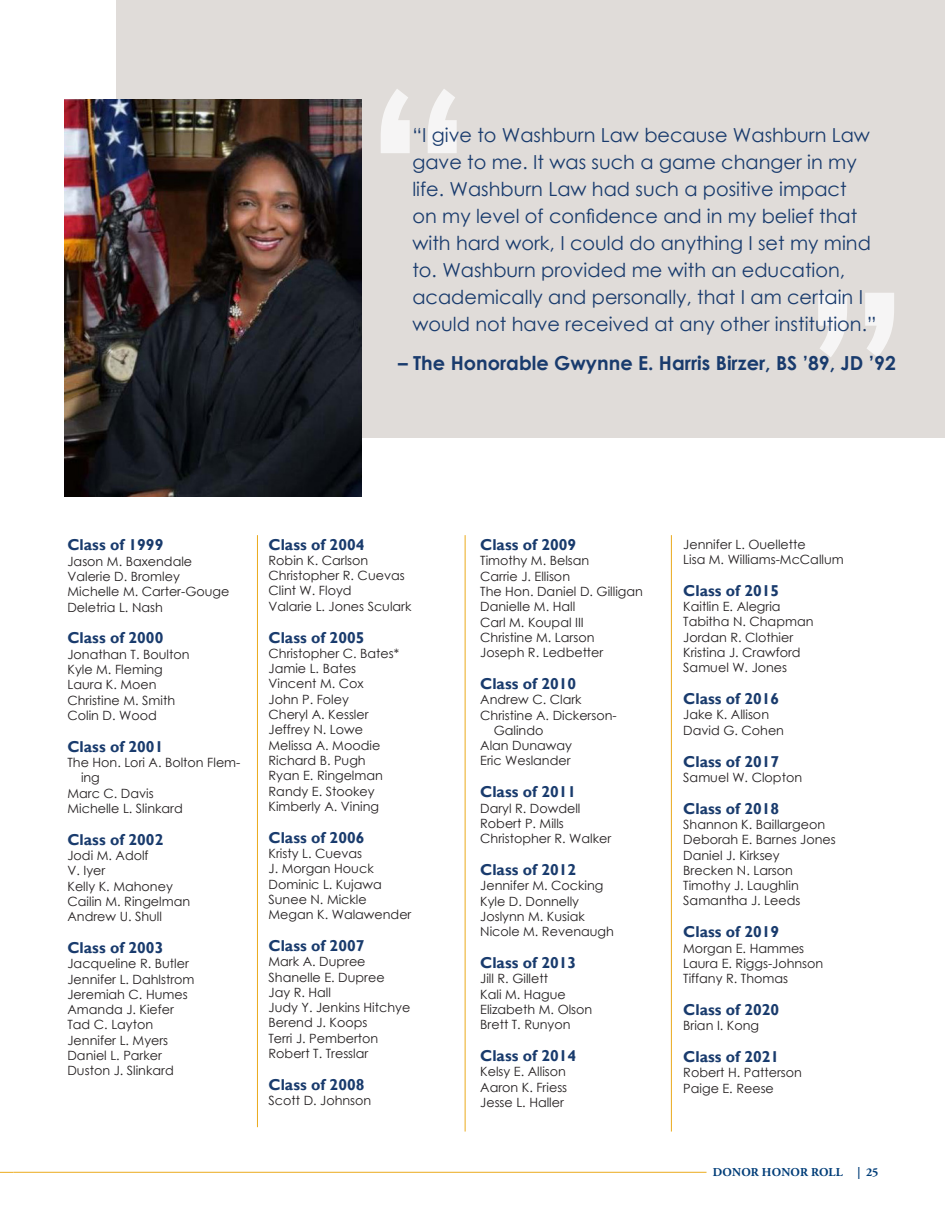
<style>
.page{position:relative;width:945px;height:1215px;background:#fff}
.page>*{position:absolute;margin:0;border:0;box-sizing:border-box;transform-origin:0 0}
.t1{font:700 235.8px "Century Gothic";color:#fff}
.t2{font:19.35px/27px "Century Gothic";color:#193b6d}
.t3{font:700 19.35px "Century Gothic";color:#193b6d}
.t4{font:700 15.75px "Gill Sans";color:#193b6d}
.t5{font:12.75px/15.3px "Century Gothic";color:#231f20}
.t6{font:700 12px "Adobe Garamond Pro";letter-spacing:.015em;color:#003d78}
</style>
<div class="page">
<div style="left:116px;top:0;width:829px;height:438px;background:#e0dcd9"></div>
<svg style="left:0;top:1172px;width:14px;height:1px"></svg>
<hr style="left:14px;top:1172px;width:693px;height:1px;background:#ebaa1c">
<hr style="left:257px;top:535px;width:1px;height:592px;background:#ebaa1c">
<hr style="left:465px;top:535px;width:1px;height:597px;background:#ebaa1c">
<hr style="left:671px;top:535px;width:1px;height:597px;background:#ebaa1c">
<img style="left:64px;top:100px;width:297px;height:397px">
<h1 class="t1" style="left:362px;top:-2px;width:115px">“</h1>
<p class="t2" style="left:412px;top:121px;width:465px">“I give to Washburn Law because Washburn Law gave to me. It was such a game changer in my life. Washburn Law had such a positive impact<br>on my level of confidence and in my belief that with hard work, I could do anything I set my mind to. Washburn provided me with an education, academically and personally, that I am certain I would not have received at any other institution.”</p>
<h2 class="t3" style="left:398px;top:348px;width:499px">– The Honorable Gwynne E. Harris Birzer, BS ’89, JD ’92</h2>
<h1 class="t1" style="left:800px;top:202px;width:115px">”</h1>
<p class="t4" style="left:68px;top:536px;width:97px">Class of 1999</p>
<p class="t5" style="left:68px;top:553px;width:163px">Jason M. Baxendale<br>Valerie D. Bromley<br>Michelle M. Carter-Gouge<br>Deletria L. Nash</p>
<p class="t4" style="left:68px;top:629px;width:97px">Class of 2000</p>
<p class="t5" style="left:68px;top:646px;width:124px">Jonathan T. Boulton<br>Kyle M. Fleming<br>Laura K. Moen<br>Christine M. Smith<br>Colin D. Wood</p>
<p class="t4" style="left:68px;top:737px;width:97px">Class of 2001</p>
<p class="t5" style="left:68px;top:755px;width:174px">The Hon. Lori A. Bolton Flem-</p>
<p class="t5" style="left:81px;top:770px;width:20px">ing</p>
<p class="t5" style="left:68px;top:785px;width:88px">Marc C. Davis</p>
<p class="t5" style="left:68px;top:800px;width:117px">Michelle L. Slinkard</p>
<p class="t4" style="left:68px;top:830px;width:97px">Class of 2002</p>
<p class="t5" style="left:68px;top:848px;width:124px">Jodi M. Adolf<br>V. Iyer<br>Kelly K. Mahoney<br>Cailin M. Ringelman<br>Andrew U. Shull</p>
<p class="t4" style="left:68px;top:938px;width:97px">Class of 2003</p>
<p class="t5" style="left:68px;top:956px;width:129px">Jacqueline R. Butler<br>Jennifer L. Dahlstrom<br>Jeremiah C. Humes<br>Amanda J. Kiefer<br>Tad C. Layton<br>Jennifer L. Myers<br>Daniel L. Parker<br>Duston J. Slinkard</p>
<p class="t4" style="left:269px;top:535px;width:97px">Class of 2004</p>
<p class="t5" style="left:269px;top:552px;width:144px">Robin K. Carlson<br>Christopher R. Cuevas<br>Clint W. Floyd<br>Valarie L. Jones Sculark</p>
<p class="t4" style="left:269px;top:628px;width:97px">Class of 2005</p>
<p class="t5" style="left:269px;top:645px;width:132px">Christopher C. Bates*<br>Jamie L. Bates<br>Vincent M. Cox<br>John P. Foley<br>Cheryl A. Kessler<br>Jeffrey N. Lowe<br>Melissa A. Moodie<br>Richard B. Pugh<br>Ryan E. Ringelman<br>Randy E. Stookey<br>Kimberly A. Vining</p>
<p class="t4" style="left:269px;top:828px;width:97px">Class of 2006</p>
<p class="t5" style="left:269px;top:846px;width:144px">Kristy L. Cuevas<br>J. Morgan Houck<br>Dominic L. Kujawa<br>Sunee N. Mickle<br>Megan K. Walawender</p>
<p class="t4" style="left:269px;top:936px;width:97px">Class of 2007</p>
<p class="t5" style="left:269px;top:954px;width:143px">Mark A. Dupree<br>Shanelle E. Dupree<br>Jay R. Hall<br>Judy Y. Jenkins Hitchye<br>Berend J. Koops<br>Terri J. Pemberton<br>Robert T. Tresslar</p>
<p class="t4" style="left:269px;top:1075px;width:97px">Class of 2008</p>
<p class="t5" style="left:269px;top:1093px;width:104px">Scott D. Johnson</p>
<p class="t4" style="left:480px;top:535px;width:97px">Class of 2009</p>
<p class="t5" style="left:480px;top:553px;width:164px">Timothy M. Belsan<br>Carrie J. Ellison<br>The Hon. Daniel D. Gilligan<br>Danielle M. Hall<br>Carl M. Koupal III<br>Christine M. Larson<br>Joseph R. Ledbetter</p>
<p class="t4" style="left:480px;top:674px;width:97px">Class of 2010</p>
<p class="t5" style="left:480px;top:692px;width:103px">Andrew C. Clark</p>
<p class="t5" style="left:480px;top:707px;width:138px">Christine A. Dickerson-</p>
<p class="t5" style="left:494px;top:722px;width:51px">Galindo</p>
<p class="t5" style="left:480px;top:738px;width:93px">Alan Dunaway</p>
<p class="t5" style="left:480px;top:753px;width:92px">Eric Weslander</p>
<p class="t4" style="left:480px;top:782px;width:97px">Class of 2011</p>
<p class="t5" style="left:480px;top:800px;width:133px">Daryl R. Dowdell<br>Robert P. Mills<br>Christopher R. Walker</p>
<p class="t4" style="left:480px;top:860px;width:97px">Class of 2012</p>
<p class="t5" style="left:480px;top:878px;width:135px">Jennifer M. Cocking<br>Kyle D. Donnelly<br>Joslynn M. Kusiak<br>Nicole M. Revenaugh</p>
<p class="t4" style="left:480px;top:953px;width:97px">Class of 2013</p>
<p class="t5" style="left:480px;top:971px;width:114px">Jill R. Gillett<br>Kali M. Hague<br>Elizabeth M. Olson<br>Brett T. Runyon</p>
<p class="t4" style="left:480px;top:1046px;width:97px">Class of 2014</p>
<p class="t5" style="left:480px;top:1064px;width:88px;text-align:justify">Kelsy E. Allison Aaron K. Friess Jesse L. Haller</p>
<p class="t5" style="left:683px;top:536px;width:162px">Jennifer L. Ouellette<br>Lisa M. Williams-McCallum</p>
<p class="t4" style="left:683px;top:581px;width:97px">Class of 2015</p>
<p class="t5" style="left:683px;top:599px;width:132px">Kaitlin E. Alegria<br>Tabitha N. Chapman<br>Jordan R. Clothier<br>Kristina J. Crawford<br>Samuel W. Jones</p>
<p class="t4" style="left:683px;top:689px;width:97px">Class of 2016</p>
<p class="t5" style="left:683px;top:707px;width:102px">Jake K. Allison<br>David G. Cohen</p>
<p class="t4" style="left:683px;top:752px;width:97px">Class of 2017</p>
<p class="t5" style="left:683px;top:769px;width:120px">Samuel W. Clopton</p>
<p class="t4" style="left:683px;top:799px;width:97px">Class of 2018</p>
<p class="t5" style="left:683px;top:816px;width:154px">Shannon K. Baillargeon<br>Deborah E. Barnes Jones<br>Daniel J. Kirksey<br>Brecken N. Larson<br>Timothy J. Laughlin<br>Samantha J. Leeds</p>
<p class="t4" style="left:683px;top:922px;width:97px">Class of 2019</p>
<p class="t5" style="left:683px;top:940px;width:142px">Morgan E. Hammes<br>Laura E. Riggs-Johnson<br>Tiffany R. Thomas</p>
<p class="t4" style="left:683px;top:1000px;width:97px">Class of 2020</p>
<p class="t5" style="left:683px;top:1018px;width:77px">Brian I. Kong</p>
<p class="t4" style="left:683px;top:1047px;width:97px">Class of 2021</p>
<p class="t5" style="left:683px;top:1065px;width:120px">Robert H. Patterson<br>Paige E. Reese</p>
<p class="t6" style="left:713px;top:1166px;width:167px">DONOR HONOR ROLL | 25</p>
</div>
